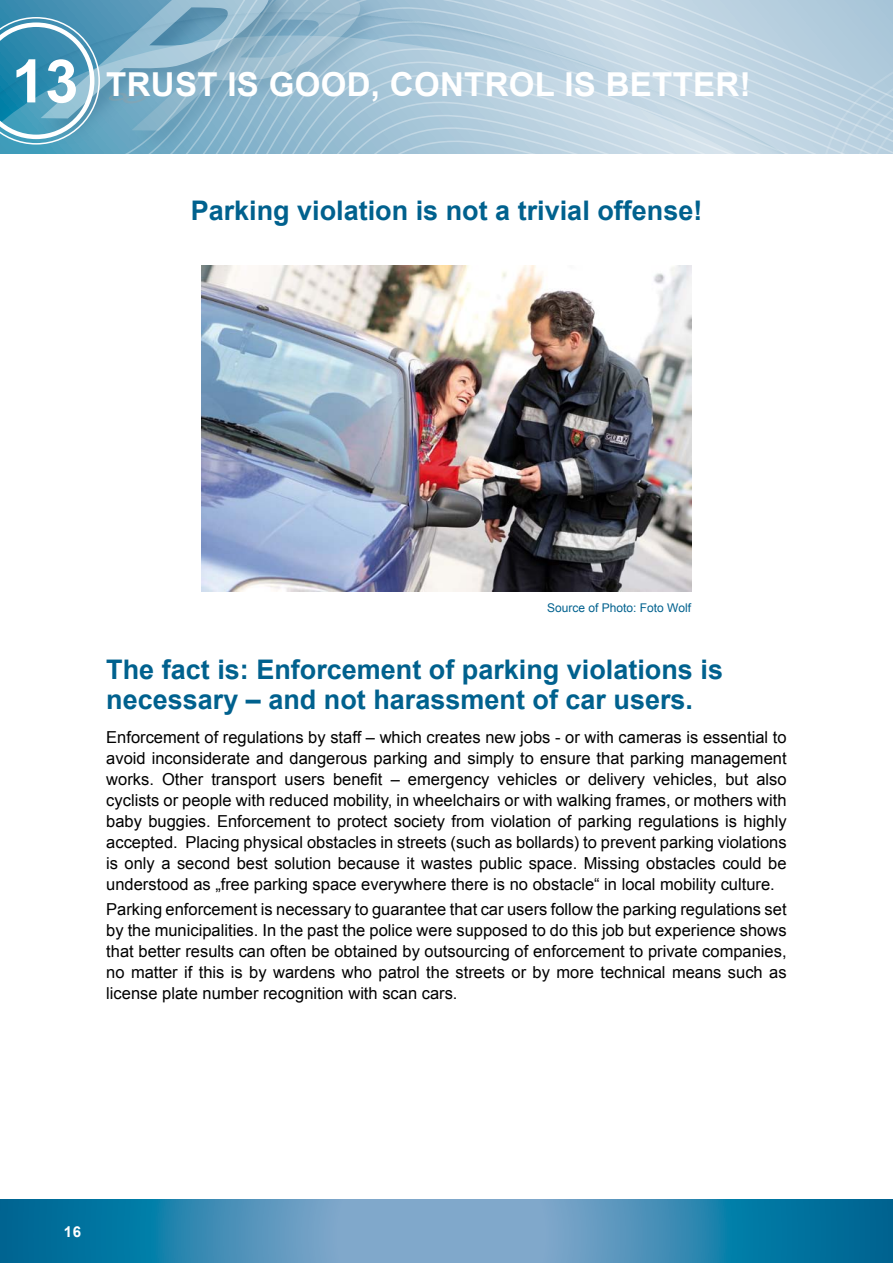
<style>
.page{position:relative;width:893px;height:1263px;background:#fff}
.page>*{position:absolute;margin:0;border:0;box-sizing:border-box;transform-origin:0 0}
.t1{font:700 33px "Arial";letter-spacing:.01em;color:#fff}
.t2{font:700 27px/30px "Arial";color:#00618e}
.t3{font:16.5px/21px "Arial";color:#000;text-align:justify}
.t4{font:700 15px "Arial";color:#fff}
.t5{font:12px "Arial";color:#00618e}
</style>
<div class="page">
<svg style="left:0;top:1199px;width:893px;height:64px;background:#3d8bb3"></svg>
<img style="left:202px;top:266px;width:489px;height:326px">
<svg style="left:0;top:0;width:893px;height:153px;background:#a1c3d6"></svg>
<h1 class="t1" style="left:106px;top:63px;width:24px">Trus</h1>
<h1 class="t1" style="left:197px;top:63px;width:555px">t is good, control is better!</h1>
<h2 class="t2" style="left:191px;top:197px;width:513px">Parking violation is not a trivial offense!</h2>
<p class="t5" style="left:547px;top:599px;width:145px">Source of Photo: Foto Wolf</p>
<h2 class="t2" style="left:106px;top:655px;width:618px">The fact is: Enforcement of parking violations is necessary – and not harassment of car users.</h2>
<p class="t3" style="left:106px;top:726px;width:682px">Enforcement of regulations by staff – which creates new jobs - or with cameras is essential to avoid inconsiderate and dangerous parking and simply to ensure that parking management works. Other transport users benefit – emergency vehicles or delivery vehicles, but also cyclists or people with reduced mobility, in wheelchairs or with walking frames, or mothers with baby buggies. Enforcement to protect society from violation of parking regulations is highly accepted. Placing physical obstacles in streets (such as bollards) to prevent parking violations is only a second best solution because it wastes public space. Missing obstacles could be understood as „free parking space everywhere there is no obstacle“ in local mobility culture.</p>
<p class="t3" style="left:106px;top:899px;width:682px">Parking enforcement is necessary to guarantee that car users follow the parking regulations set by the municipalities. In the past the police were supposed to do this job but experience shows that better results can often be obtained by outsourcing of enforcement to private companies, no matter if this is by wardens who patrol the streets or by more technical means such as license plate number recognition with scan cars.</p>
<p class="t4" style="left:64px;top:1221px;width:19px">16</p>
</div>
